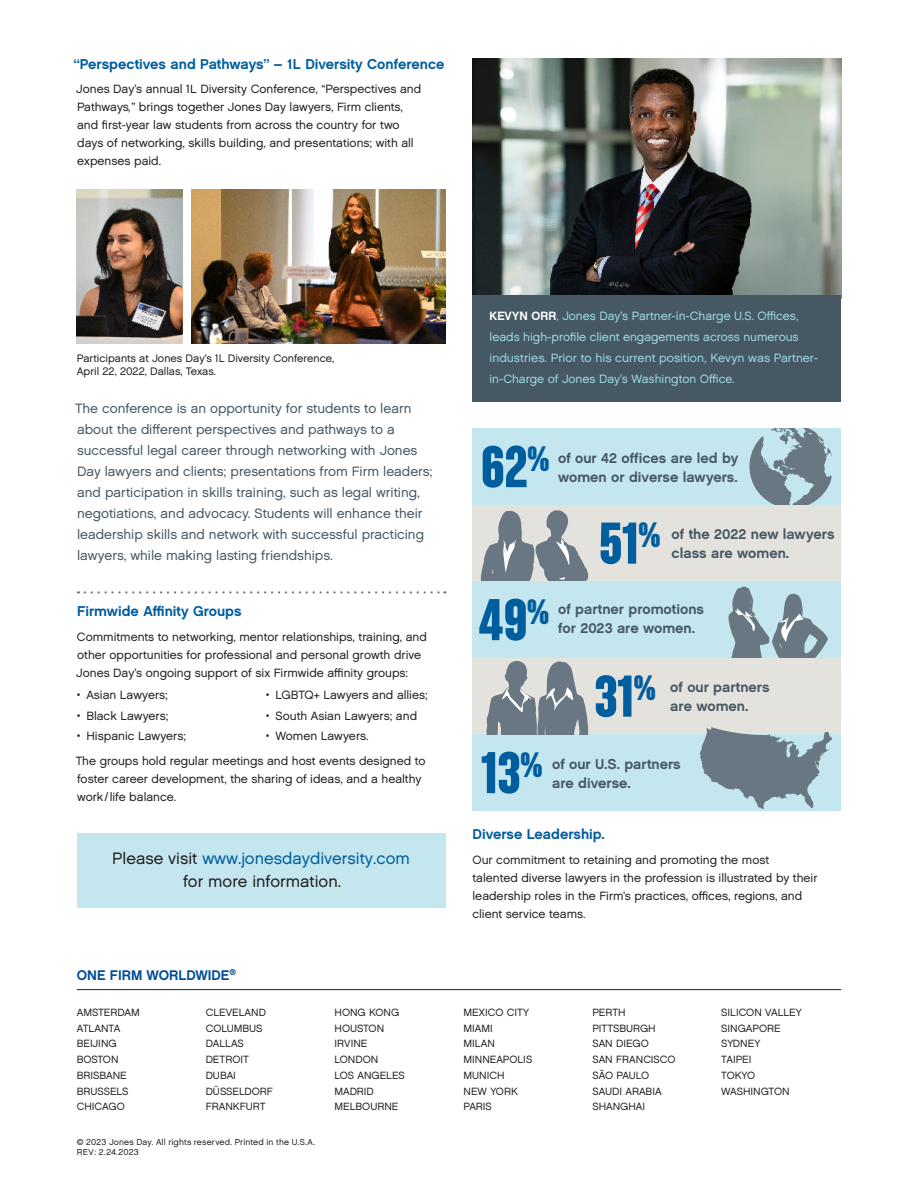
<style>
.page{position:relative;width:918px;height:1188px;background:#fff}
.page>*{position:absolute;margin:0;border:0;box-sizing:border-box;transform-origin:0 0}
.t1{font:63px "Chalet Comprime Hong Kong Eighty";color:#005e9e}
.Body_Copy{font:16.5px/22.5px "Chalet London Nineteen Sixty";color:#231f20;text-align:center}
.Section_Bullet_Text{font:14.25px/18.8px "Chalet New York Nineteen Sixty";color:#475865}
.Subhead_-_Blue{font:14.25px "Chalet New York Nineteen Sixty";color:#005e9e}
.Global_Heading{font:13.95px "Chalet New York Nineteen Sixty";color:#004c97}
.Callout_Copy{font:13.5px/21px "Chalet London Nineteen Sixty";color:#475865}
.Body_Copy-2{font:12px/18px "Chalet London Nineteen Sixty";color:#231f20}
.t2{font:12px/21px "Chalet London Nineteen Sixty";color:#9cd9e6}
.t3{font:10.8px/13.5px "Chalet London Nineteen Sixty";color:#231f20}
.Global_Locations{font:10.5px "Chalet London Nineteen Sixty";color:#231f20}
.Copyright_-_REV__Dat{font:8.7px "Chalet London Nineteen Sixty";letter-spacing:.02em;color:#231f20}
.s1{font-family:"Chalet Oblique London"}
.s2{color:#005e9e}
.s3{font-family:"Chalet New York Nineteen Sixty";color:#fff}
</style>
<div class="page">
<svg style="left:85px;top:591px;width:360px;height:3px"></svg>
<div style="left:77px;top:833px;width:369px;height:75px;background:#c4e7ef"></div>
<img style="left:192px;top:189px;width:254px;height:154px">
<img style="left:77px;top:189px;width:106px;height:154px">
<div style="left:472px;top:428px;width:369px;height:77px;background:#c4e7ef"></div>
<svg style="left:749px;top:428px;width:83px;height:77px"></svg>
<div style="left:472px;top:505px;width:369px;height:76px;background:#e4e2dc"></div>
<div style="left:472px;top:658px;width:369px;height:76px;background:#e4e2dc"></div>
<svg style="left:480px;top:510px;width:109px;height:71px"></svg>
<div style="left:472px;top:581px;width:369px;height:77px;background:#c4e7ef"></div>
<div style="left:472px;top:734px;width:369px;height:77px;background:#c4e7ef"></div>
<svg style="left:728px;top:586px;width:100px;height:72px"></svg>
<svg style="left:486px;top:660px;width:102px;height:74px"></svg>
<svg style="left:700px;top:727px;width:132px;height:82px"></svg>
<img style="left:472px;top:59px;width:369px;height:236px">
<div style="left:472px;top:295px;width:369px;height:106px;background:#475865"></div>
<hr style="left:77px;top:989px;width:764px;height:1px;background:#231f20">
<p class="Subhead_-_Blue" style="left:74px;top:55px;width:372px">“Perspectives and Pathways” – 1L Diversity Conference</p>
<p class="Body_Copy-2" style="left:76px;top:80px;width:347px">Jones Day’s annual 1L Diversity Conference, “Perspectives and Pathways<span class="s1">,</span>” brings together Jones Day lawyers, Firm clients, and first-year law students from across the country for two days of networking, skills building, and presentations; with all expenses paid.</p>
<p class="t3" style="left:77px;top:351px;width:259px">Participants at Jones Day’s 1L Diversity Conference,<br>April 22, 2022, Dallas, Texas.</p>
<p class="Callout_Copy" style="left:75px;top:398px;width:359px">The conference is an opportunity for students to learn about the different perspectives and pathways to a successful legal career through networking with Jones Day lawyers and clients; presentations from Firm leaders; and participation in skills training, such as legal writing, negotiations, and advocacy. Students will enhance their leadership skills and network with successful practicing lawyers, while making lasting friendships.</p>
<p class="Subhead_-_Blue" style="left:77px;top:602px;width:166px">Firmwide Affinity Groups</p>
<p class="Body_Copy-2" style="left:76px;top:628px;width:352px">Commitments to networking, mentor relationships, training, and other opportunities for professional and personal growth drive<br>Jones Day’s ongoing support of six Firmwide affinity groups:</p>
<p class="Body_Copy-2" style="left:77px;top:686px;width:93px">• Asian Lawyers;</p>
<p class="Body_Copy-2" style="left:77px;top:706px;width:93px">• Black Lawyers;</p>
<p class="Body_Copy-2" style="left:77px;top:727px;width:111px">• Hispanic Lawyers;</p>
<p class="Body_Copy-2" style="left:266px;top:686px;width:163px">• LGBTQ+ Lawyers and allies;</p>
<p class="Body_Copy-2" style="left:266px;top:706px;width:153px">• South Asian Lawyers; and</p>
<p class="Body_Copy-2" style="left:266px;top:727px;width:104px">• Women Lawyers.</p>
<p class="Body_Copy-2" style="left:76px;top:751px;width:351px">The groups hold regular meetings and host events designed to foster career development, the sharing of ideas, and a healthy work/life balance.</p>
<p class="Body_Copy" style="left:112px;top:847px;width:299px">Please visit <span class="s2">www.jonesdaydiversity.com </span>for more information.</p>
<p class="Global_Heading" style="left:77px;top:967px;width:161px">ONE FIRM WORLDWIDE<sup>®</sup></p>
<p class="Global_Locations" style="left:77px;top:1006px;width:64px">AMSTERDAM</p>
<p class="Global_Locations" style="left:77px;top:1022px;width:45px">ATLANTA</p>
<p class="Global_Locations" style="left:77px;top:1037px;width:41px">BEIJING</p>
<p class="Global_Locations" style="left:77px;top:1053px;width:43px">BOSTON</p>
<p class="Global_Locations" style="left:77px;top:1069px;width:51px">BRISBANE</p>
<p class="Global_Locations" style="left:77px;top:1085px;width:53px">BRUSSELS</p>
<p class="Global_Locations" style="left:77px;top:1100px;width:50px">CHICAGO</p>
<p class="Global_Locations" style="left:206px;top:1006px;width:62px">CLEVELAND</p>
<p class="Global_Locations" style="left:206px;top:1022px;width:58px">COLUMBUS</p>
<p class="Global_Locations" style="left:206px;top:1037px;width:40px">DALLAS</p>
<p class="Global_Locations" style="left:206px;top:1053px;width:45px">DETROIT</p>
<p class="Global_Locations" style="left:206px;top:1069px;width:32px">DUBAI</p>
<p class="Global_Locations" style="left:206px;top:1085px;width:69px">DÜSSELDORF</p>
<p class="Global_Locations" style="left:206px;top:1100px;width:61px">FRANKFURT</p>
<p class="Copyright_-_REV__Dat" style="left:77px;top:1136px;width:240px">© 2023 Jones Day. All rights reserved. Printed in the U.S.A.</p>
<p class="Copyright_-_REV__Dat" style="left:77px;top:1146px;width:63px">REV : 2.24.2023</p>
<p class="Global_Locations" style="left:335px;top:1006px;width:66px">HONG KONG</p>
<p class="Global_Locations" style="left:335px;top:1022px;width:51px">HOUSTON</p>
<p class="Global_Locations" style="left:335px;top:1037px;width:34px">IRVINE</p>
<p class="Global_Locations" style="left:335px;top:1053px;width:45px">LONDON</p>
<p class="Global_Locations" style="left:335px;top:1069px;width:72px">LOS ANGELES</p>
<p class="Global_Locations" style="left:335px;top:1085px;width:41px">MADRID</p>
<p class="Global_Locations" style="left:335px;top:1100px;width:65px">MELBOURNE</p>
<p class="t2" style="left:489px;top:305px;width:330px"><span class="s3">KEVYN ORR</span>, Jones Day’s Partner-in-Charge U.S. Offices, leads high-profile client engagements across numerous industries. Prior to his current position, Kevyn was Partner&shy;in-Charge of Jones Day’s Washington Office.</p>
<p class="t1" style="left:481px;top:430px;width:70px">62<sup>%</sup></p>
<p class="t1" style="left:479px;top:583px;width:72px">49<sup>%</sup></p>
<p class="Section_Bullet_Text" style="left:558px;top:448px;width:182px">of our 42 offices are led by women or diverse lawyers.</p>
<p class="t1" style="left:599px;top:506px;width:63px">51<sup>%</sup></p>
<p class="Section_Bullet_Text" style="left:672px;top:525px;width:165px">of the 2022 new lawyers class are women.</p>
<p class="Section_Bullet_Text" style="left:558px;top:600px;width:147px">of partner promotions for 2023 are women.</p>
<p class="t1" style="left:595px;top:659px;width:63px">31<sup>%</sup></p>
<p class="Section_Bullet_Text" style="left:670px;top:678px;width:101px">of our partners</p>
<p class="Section_Bullet_Text" style="left:670px;top:697px;width:80px">are women.</p>
<p class="t1" style="left:481px;top:736px;width:63px">13<sup>%</sup></p>
<p class="Section_Bullet_Text" style="left:552px;top:754px;width:130px">of our U.S. partners</p>
<p class="Section_Bullet_Text" style="left:552px;top:773px;width:80px">are diverse.</p>
<p class="Subhead_-_Blue" style="left:472px;top:825px;width:134px">Diverse Leadership.</p>
<p class="Body_Copy-2" style="left:472px;top:850px;width:347px">Our commitment to retaining and promoting the most talented diverse lawyers in the profession is illustrated by their leadership roles in the Firm’s practices, offices, regions, and client service teams.</p>
<p class="Global_Locations" style="left:464px;top:1006px;width:67px">MEXICO CITY</p>
<p class="Global_Locations" style="left:464px;top:1022px;width:31px">MIAMI</p>
<p class="Global_Locations" style="left:464px;top:1037px;width:33px">MILAN</p>
<p class="Global_Locations" style="left:464px;top:1053px;width:70px">MINNEAPOLIS</p>
<p class="Global_Locations" style="left:464px;top:1069px;width:43px">MUNICH</p>
<p class="Global_Locations" style="left:464px;top:1085px;width:56px">NEW YORK</p>
<p class="Global_Locations" style="left:464px;top:1100px;width:30px">PARIS</p>
<p class="Global_Locations" style="left:592px;top:1006px;width:35px">PERTH</p>
<p class="Global_Locations" style="left:592px;top:1022px;width:65px">PITTSBURGH</p>
<p class="Global_Locations" style="left:592px;top:1037px;width:58px">SAN DIEGO</p>
<p class="Global_Locations" style="left:592px;top:1053px;width:85px">SAN FRANCISCO</p>
<p class="Global_Locations" style="left:592px;top:1069px;width:58px">SÃO PAULO</p>
<p class="Global_Locations" style="left:592px;top:1085px;width:71px">SAUDI ARABIA</p>
<p class="Global_Locations" style="left:592px;top:1100px;width:54px">SHANGHAI</p>
<p class="Global_Locations" style="left:721px;top:1006px;width:82px">SILICON VALLEY</p>
<p class="Global_Locations" style="left:721px;top:1022px;width:61px">SINGAPORE</p>
<p class="Global_Locations" style="left:721px;top:1037px;width:41px">SYDNEY</p>
<p class="Global_Locations" style="left:721px;top:1053px;width:32px">TAIPEI</p>
<p class="Global_Locations" style="left:721px;top:1069px;width:35px">TOKYO</p>
<p class="Global_Locations" style="left:721px;top:1085px;width:70px">WASHINGTON</p>
</div>
